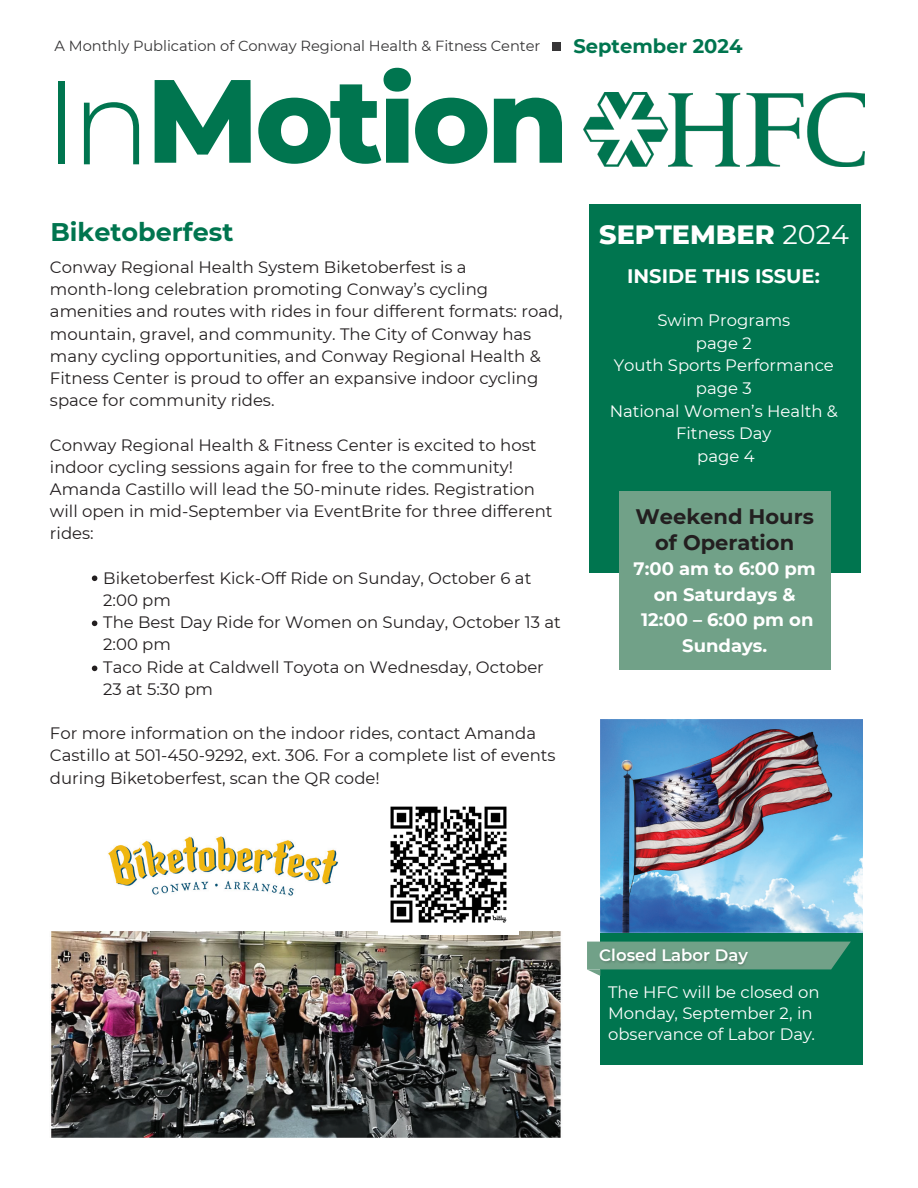
<style>
.page{position:relative;width:918px;height:1188px;background:#fff}
.page>*{position:absolute;margin:0;border:0;box-sizing:border-box;transform-origin:0 0}
.t1{font:800 27px "Montserrat";color:#fff}
.t2{font:700 25.5px "Montserrat";color:#00754f}
.t3{font:700 21px/25.5px "Montserrat";color:#231f20;text-align:center}
.t4{font:700 19.5px "Montserrat";color:#fff}
.t5{font:700 19.5px "Montserrat";color:#00754f}
.t6{font:700 18px/25.5px "Montserrat";color:#fff;text-align:center}
.t7{font:16.5px/22.2px "Montserrat";color:#231f20}
.t8{font:16.5px/22.5px "Montserrat";color:#fff;text-align:center}
.t9{font:600 16.5px "Montserrat";color:#fff}
.t10{font:14.7px "Montserrat";letter-spacing:-.005em;color:#363536}
.s1{font-weight:400}
</style>
<div class="page">
<img style="left:583px;top:93px;width:281px;height:74px">
<div style="left:591px;top:205px;width:268px;height:366px;background:#00754f"></div>
<div style="left:552px;top:42px;width:8px;height:8px;background:#363536"></div>
<div style="left:58px;top:82px;width:6px;height:82px;background:#00754f"></div>
<svg style="left:84px;top:102px;width:55px;height:62px"></svg>
<svg style="left:155px;top:80px;width:96px;height:83px"></svg>
<svg style="left:258px;top:68px;width:229px;height:96px"></svg>
<svg style="left:494px;top:98px;width:68px;height:65px"></svg>
<div style="left:619px;top:491px;width:211px;height:178px;background:#71a188"></div>
<div style="left:600px;top:932px;width:262px;height:132px;background:#00754f"></div>
<svg style="left:587px;top:942px;width:264px;height:34px"></svg>
<img style="left:597px;top:944px;width:227px;height:26px">
<img style="left:601px;top:719px;width:261px;height:213px">
<svg style="left:92px;top:576px;width:5px;height:5px"></svg>
<svg style="left:92px;top:621px;width:5px;height:5px"></svg>
<svg style="left:92px;top:666px;width:5px;height:5px"></svg>
<img style="left:51px;top:932px;width:510px;height:206px">
<img style="left:379px;top:806px;width:139px;height:128px">
<img style="left:108px;top:836px;width:231px;height:60px">
<p class="t10" style="left:55px;top:36px;width:487px">A Monthly Publication of Conway Regional Health &amp; Fitness Center</p>
<p class="t5" style="left:573px;top:32px;width:171px">September 2024</p>
<h2 class="t2" style="left:50px;top:213px;width:185px">Biketoberfest</h2>
<p class="t7" style="left:50px;top:256px;width:514px">Conway Regional Health System Biketoberfest is a month-long celebration promoting Conway’s cycling amenities and routes with rides in four different formats: road, mountain, gravel, and community. The City of Conway has many cycling opportunities, and Conway Regional Health &amp; Fitness Center is proud to offer an expansive indoor cycling space for community rides.</p>
<p class="t7" style="left:50px;top:433px;width:504px">Conway Regional Health &amp; Fitness Center is excited to host indoor cycling sessions again for free to the community!<br>Amanda Castillo will lead the 50-minute rides. Registration will open in mid-September via EventBrite for three different rides:</p>
<p class="t7" style="left:103px;top:566px;width:459px">Biketoberfest Kick-Off Ride on Sunday, October 6 at<br>2:00 pm<br>The Best Day Ride for Women on Sunday, October 13 at<br>2:00 pm<br>Taco Ride at Caldwell Toyota on Wednesday, October<br>23 at 5:30 pm</p>
<p class="t7" style="left:50px;top:722px;width:507px">For more information on the indoor rides, contact Amanda<br>Castillo at 501-450-9292, ext. 306. For a complete list of events during Biketoberfest, scan the QR code!</p>
<h1 class="t1" style="left:599px;top:215px;width:251px">SEPTEMBER <span class="s1">2024</span></h1>
<p class="t4" style="left:627px;top:262px;width:194px">INSIDE THIS ISSUE:</p>
<p class="t8" style="left:610px;top:309px;width:230px">Swim Programs<br>page 2<br>Youth Sports Performance page 3<br>National Women’s Health &amp;<br>Fitness Day<br>page 4</p>
<p class="t3" style="left:636px;top:503px;width:180px">Weekend Hours of Operation</p>
<p class="t6" style="left:634px;top:555px;width:184px">7:00 am to 6:00 pm on Saturdays &amp;<br>12:00 – 6:00 pm on<br>Sundays.</p>
<p class="t9" style="left:599px;top:944px;width:150px">Closed Labor Day</p>
<p class="t8" style="left:608px;top:981px;width:213px;line-height:21px;text-align:left">The HFC will be closed on<br>Monday, September 2, in observance of Labor Day.</p>
</div>
